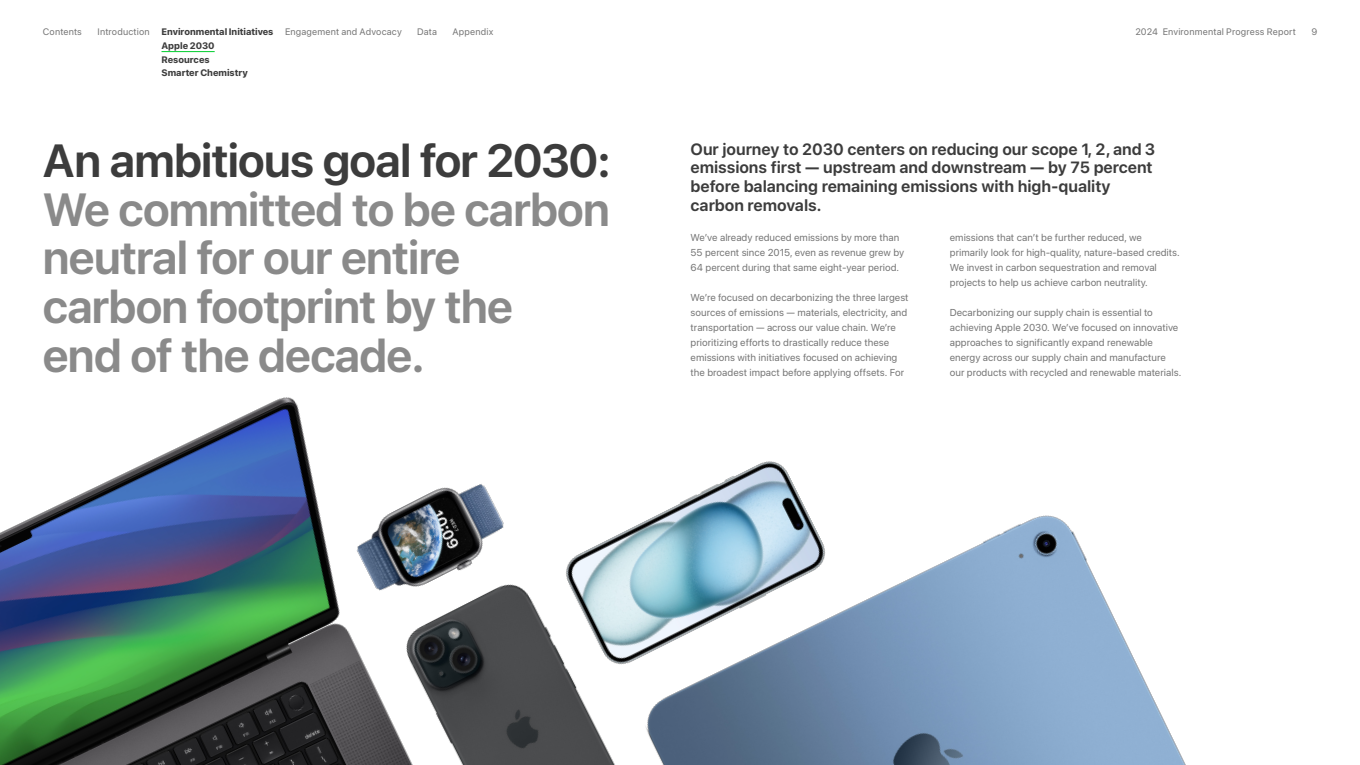
<style>
.page{position:relative;width:1360px;height:765px;background:#fff}
.page>*{position:absolute;margin:0;border:0;box-sizing:border-box;transform-origin:0 0}
.Heading1{font:600 46.25px/48.8px "SF Hello";letter-spacing:-.03em;color:#8a8a8a}
.Heading2{font:600 16.25px/18.8px "SF Hello";letter-spacing:-.005em;color:#3c3c3c}
.Bodytext{font:10px/15px "SF Hello";color:#767676}
.t1{font:9.38px "SF Hello";letter-spacing:.015em;color:#767676}
.Subnavigationbold-bk{font:700 9.38px "SF Hello";color:#3c3c3c}
.Subnavigationbold-bk_ON{font:700 9.38px "SF Hello";color:#3c3c3c}
.Contents{font:700 9.38px "SF Hello";color:#3c3c3c}
.s1{font-weight:400;color:#767676}
.s2{color:#3c3c3c}
</style>
<div class="page">
<img style="left:645px;top:515px;width:541px;height:250px">
<img style="left:578px;top:461px;width:295px;height:254px">
<img style="left:0;top:397px;width:373px;height:368px">
<img style="left:373px;top:555px;width:270px;height:210px">
<img style="left:308px;top:416px;width:243px;height:243px">
<hr style="left:162px;top:51px;width:53px;height:1px;background:#00cc2d">
<p class="t1" style="left:43px;top:26px;width:41px">Contents</p>
<p class="t1" style="left:98px;top:26px;width:54px">Introduction</p>
<p class="Subnavigationbold-bk" style="left:162px;top:26px;width:242px">Environmental Initiatives <span class="s1">Engagement and Advocacy</span></p>
<p class="t1" style="left:417px;top:26px;width:22px">Data</p>
<p class="t1" style="left:453px;top:26px;width:42px">Appendix</p>
<p class="t1" style="left:1135px;top:26px;width:162px">2024 Environmental Progress Report</p>
<p class="t1" style="left:1312px;top:26px;width:7px">9</p>
<p class="Subnavigationbold-bk_ON" style="left:162px;top:40px;width:54px">Apple 2030</p>
<p class="Contents" style="left:162px;top:54px;width:50px">Resources</p>
<p class="Subnavigationbold-bk" style="left:162px;top:68px;width:88px">Smarter Chemistry</p>
<p class="Heading1" style="left:43px;top:137px;width:570px"><span class="s2">An ambitious goal for 2030:<br></span>We committed to be carbon neutral for our entire carbon footprint by the<br>end of the decade.</p>
<p class="Heading2" style="left:691px;top:140px;width:466px">Our journey to 2030 centers on reducing our scope 1, 2, and 3 emissions first — upstream and downstream — by 75 percent before balancing remaining emissions with high-quality carbon removals.</p>
<p class="Bodytext" style="left:950px;top:230px;width:231px">emissions that can’t be further reduced, we primarily look for high-quality, nature-based credits.<br>We invest in carbon sequestration and removal projects to help us achieve carbon neutrality.</p>
<p class="Bodytext" style="left:950px;top:305px;width:233px">Decarbonizing our supply chain is essential to achieving Apple 2030. We’ve focused on innovative approaches to significantly expand renewable energy across our supply chain and manufacture our products with recycled and renewable materials.</p>
<p class="Bodytext" style="left:691px;top:230px;width:215px">We’ve already reduced emissions by more than<br>55 percent since 2015, even as revenue grew by<br>64 percent during that same eight-year period.</p>
<p class="Bodytext" style="left:691px;top:290px;width:220px">We’re focused on decarbonizing the three largest sources of emissions — materials, electricity, and transportation — across our value chain. We’re prioritizing efforts to drastically reduce these emissions with initiatives focused on achieving the broadest impact before applying offsets. For</p>
</div>
